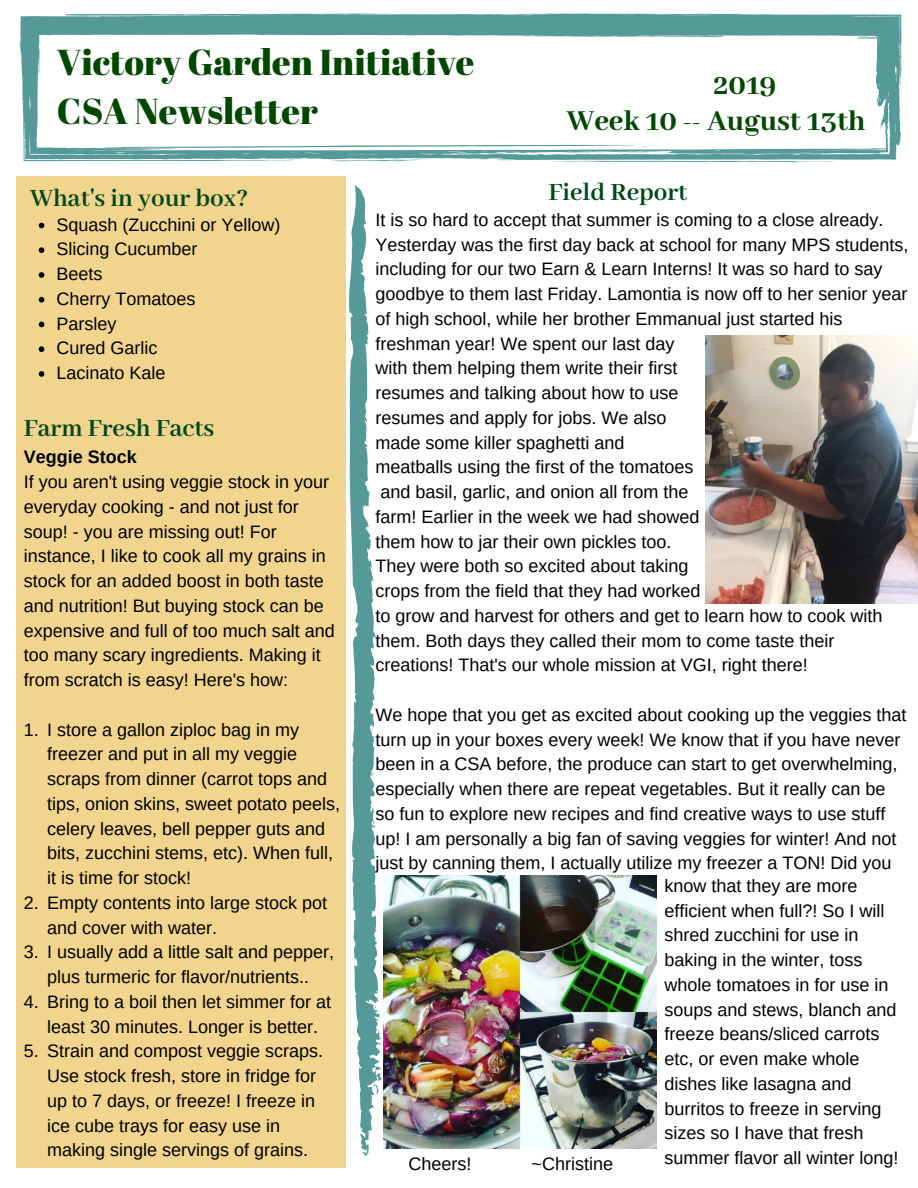
<style>
.page{position:relative;width:918px;height:1188px;background:#fff}
.page>*{position:absolute;margin:0;border:0;box-sizing:border-box;transform-origin:0 0}
.t1{font:36px/49.5px "Abril Fatface";color:#004701}
.t2{font:800 31.5px "Abhaya Libre";color:#004701}
.t3{font:700 27px "Abhaya Libre";color:#004719}
.t4{font:18px/24.8px "Arimo";color:#000}
.t5{font:700 18px "Arimo";color:#000}
</style>
<div class="page">
<svg style="left:20px;top:13px;width:882px;height:151px"></svg>
<div style="left:16px;top:177px;width:329px;height:991px;background:#f1d58f"></div>
<svg style="left:39px;top:223px;width:5px;height:5px"></svg>
<svg style="left:39px;top:247px;width:5px;height:6px"></svg>
<svg style="left:39px;top:272px;width:5px;height:6px"></svg>
<svg style="left:39px;top:297px;width:5px;height:6px"></svg>
<svg style="left:39px;top:322px;width:5px;height:5px"></svg>
<svg style="left:39px;top:346px;width:5px;height:6px"></svg>
<svg style="left:39px;top:371px;width:5px;height:6px"></svg>
<svg style="left:349px;top:186px;width:33px;height:971px"></svg>
<img style="left:383px;top:876px;width:273px;height:273px">
<img style="left:705px;top:336px;width:213px;height:267px">
<h1 class="t1" style="left:57px;top:36px;width:419px">Victory Garden Initiative<br>CSA Newsletter</h1>
<h2 class="t2" style="left:713px;top:67px;width:65px">2019</h2>
<h2 class="t2" style="left:567px;top:104px;width:300px">Week 10 -- August 13th</h2>
<h3 class="t3" style="left:30px;top:184px;width:220px">What's in your box?</h3>
<p class="t4" style="left:56px;top:212px;width:225px">Squash (Zucchini or Yellow)<br>Slicing Cucumber<br>Beets<br>Cherry Tomatoes<br>Parsley<br>Cured Garlic<br>Lacinato Kale</p>
<h3 class="t3" style="left:24px;top:414px;width:192px">Farm Fresh Facts</h3>
<p class="t5" style="left:24px;top:447px;width:114px">Veggie Stock</p>
<p class="t4" style="left:24px;top:469px;width:312px">If you aren't using veggie stock in your everyday cooking - and not just for soup! - you are missing out! For instance, I like to cook all my grains in stock for an added boost in both taste and nutrition! But buying stock can be expensive and full of too much salt and too many scary ingredients. Making it from scratch is easy! Here's how:</p>
<p class="t4" style="left:47px;top:717px;width:294px">I store a gallon ziploc bag in my freezer and put in all my veggie scraps from dinner (carrot tops and tips, onion skins, sweet potato peels, celery leaves, bell pepper guts and bits, zucchini stems, etc). When full, it is time for stock!<br>Empty contents into large stock pot and cover with water.<br>I usually add a little salt and pepper, plus turmeric for flavor/nutrients..<br>Bring to a boil then let simmer for at least 30 minutes. Longer is better.<br>Strain and compost veggie scraps.<br>Use stock fresh, store in fridge for up to 7 days, or freeze! I freeze in ice cube trays for easy use in making single servings of grains.</p>
<p class="t4" style="left:24px;top:717px;width:16px">1.</p>
<p class="t4" style="left:24px;top:890px;width:16px">2.</p>
<p class="t4" style="left:24px;top:940px;width:16px">3.</p>
<p class="t4" style="left:24px;top:989px;width:16px">4.</p>
<p class="t4" style="left:24px;top:1039px;width:16px">5.</p>
<h3 class="t3" style="left:549px;top:178px;width:140px">Field Report</h3>
<p class="t4" style="left:376px;top:207px;width:534px">It is so hard to accept that summer is coming to a close already.<br>Yesterday was the first day back at school for many MPS students, including for our two Earn &amp; Learn Interns! It was so hard to say goodbye to them last Friday. Lamontia is now off to her senior year of high school, while her brother Emmanual just started his freshman year! We spent our last day<br>with them helping them write their first<br>resumes and talking about how to use<br>resumes and apply for jobs. We also<br>made some killer spaghetti and<br>meatballs using the first of the tomatoes<br>and basil, garlic, and onion all from the<br>farm! Earlier in the week we had showed<br>them how to jar their own pickles too.<br>They were both so excited about taking<br>crops from the field that they had worked<br>to grow and harvest for others and get to learn how to cook with them. Both days they called their mom to come taste their creations! That's our whole mission at VGI, right there!</p>
<p class="t4" style="left:376px;top:702px;width:532px">We hope that you get as excited about cooking up the veggies that turn up in your boxes every week! We know that if you have never been in a CSA before, the produce can start to get overwhelming, especially when there are repeat vegetables. But it really can be so fun to explore new recipes and find creative ways to use stuff up! I am personally a big fan of saving veggies for winter! And not just by canning them, I actually utilize my freezer a TON! Did you</p>
<p class="t4" style="left:665px;top:873px;width:234px">know that they are more efficient when full?! So I will shred zucchini for use in baking in the winter, toss whole tomatoes in for use in soups and stews, blanch and freeze beans/sliced carrots etc, or even make whole dishes like lasagna and burritos to freeze in serving sizes so I have that fresh</p>
<p class="t4" style="left:409px;top:1152px;width:64px">Cheers!</p>
<p class="t4" style="left:665px;top:1145px;width:235px">summer flavor all winter long!</p>
<p class="t4" style="left:532px;top:1152px;width:83px">~Christine</p>
</div>
